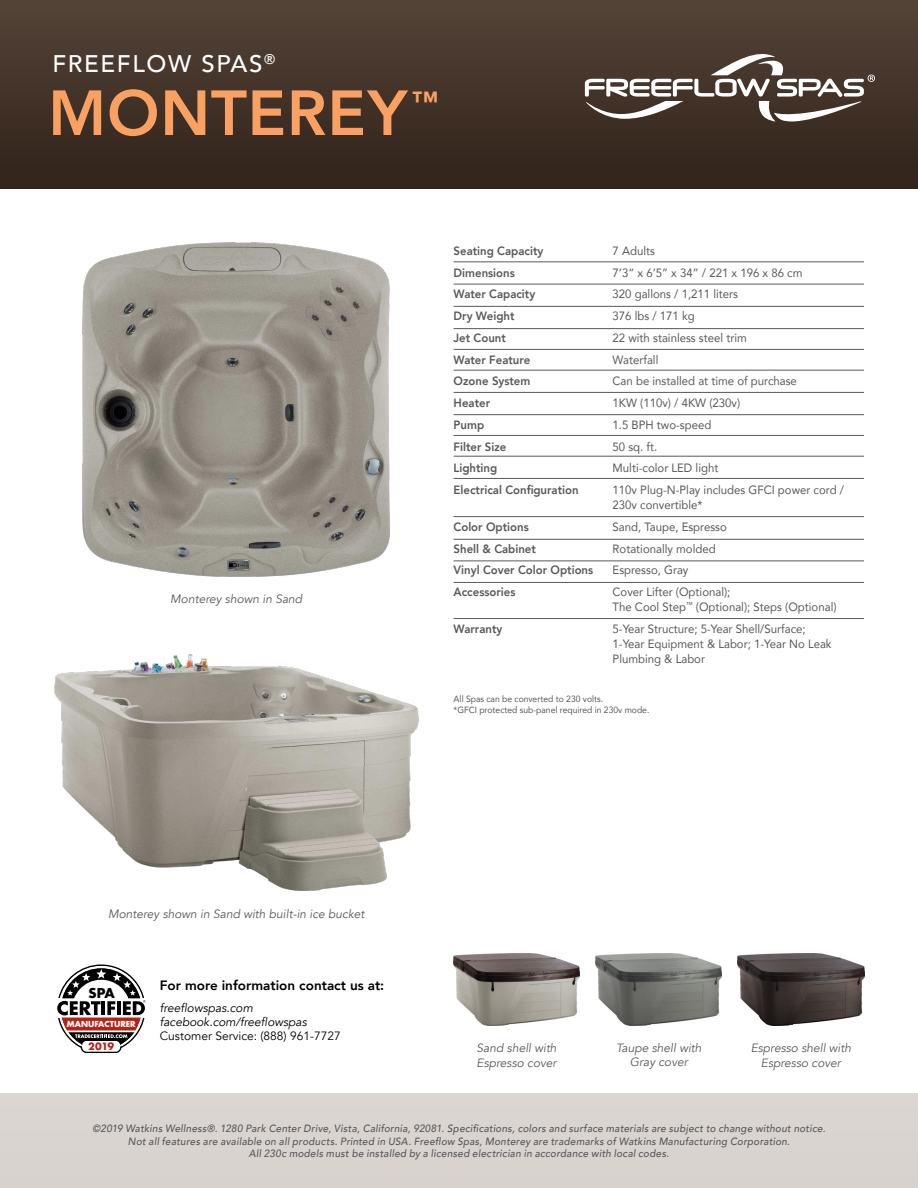
<style>
.page{position:relative;width:918px;height:1188px;background:#fff}
.page>*{position:absolute;margin:0;border:0;box-sizing:border-box;transform-origin:0 0}
.t1{font:800 63px "Avenir";letter-spacing:.01em;color:#f9a063}
.t2{font:800 26.25px "Avenir";color:#f9a063}
.t3{font:500 24px "Avenir";letter-spacing:.07em;color:#fff}
.t4{font:800 13.5px "Avenir";color:#000}
.t5{font:700 13.2px "Futura";color:#000}
.t6{font:12px/15px "Avenir";color:#58595b;scale:.95 1}
.t7{font:800 12px "Avenir";color:#58595b;scale:.95 1}
.t8{font:italic 12px/14.4px "Avenir";color:#58595b;text-align:center}
.t9{font:italic 12px/14.4px "Avenir";color:#000}
.t10{font:12px "Avenir";color:#000}
.t11{font:italic 500 10.5px/12.6px "Avenir";letter-spacing:.025em;color:#58595b;text-align:center;scale:.95 1}
.t12{font:700 9.75px "Futura";color:#b32317}
.t13{font:9px/10.5px "Avenir";color:#58595b;scale:.95 1}
.t14{font:700 8.1px "Futura";color:#fff}
</style>
<div class="page">
<div style="left:0;top:1094px;width:918px;height:94px;background:#d8d2ce"></div>
<div style="left:0;top:1px;width:918px;height:188px;background:linear-gradient(to bottom,#544337,#32231a)"></div>
<img style="left:83px;top:243px;width:307px;height:333px">
<img style="left:54px;top:655px;width:364px;height:236px">
<svg style="left:585px;top:48px;width:290px;height:80px;background:#65574f"></svg>
<img style="left:454px;top:953px;width:126px;height:73px">
<img style="left:738px;top:953px;width:126px;height:73px">
<img style="left:596px;top:953px;width:126px;height:73px">
<svg style="left:57px;top:964px;width:89px;height:89px"></svg>
<hr style="left:454px;top:262px;width:410px;height:1px;background:#58595b">
<hr style="left:454px;top:284px;width:410px;height:1px;background:#58595b">
<hr style="left:454px;top:306px;width:410px;height:1px;background:#58595b">
<hr style="left:454px;top:328px;width:410px;height:1px;background:#58595b">
<hr style="left:454px;top:349px;width:410px;height:1px;background:#58595b">
<hr style="left:454px;top:370px;width:410px;height:1px;background:#58595b">
<hr style="left:454px;top:392px;width:410px;height:1px;background:#58595b">
<hr style="left:454px;top:414px;width:410px;height:1px;background:#58595b">
<hr style="left:454px;top:435px;width:410px;height:1px;background:#58595b">
<hr style="left:454px;top:456px;width:410px;height:1px;background:#58595b">
<hr style="left:454px;top:478px;width:410px;height:1px;background:#58595b">
<hr style="left:454px;top:516px;width:410px;height:1px;background:#58595b">
<hr style="left:454px;top:539px;width:410px;height:1px;background:#58595b">
<hr style="left:454px;top:561px;width:410px;height:1px;background:#58595b">
<hr style="left:454px;top:582px;width:410px;height:1px;background:#58595b">
<hr style="left:454px;top:618px;width:410px;height:1px;background:#58595b">
<h3 class="t3" style="left:52px;top:50px;width:224px">FREEFLOW SPAS<sup>®</sup></h3>
<h1 class="t1" style="left:48px;top:87px;width:361px">MONTEREY</h1>
<h2 class="t2" style="left:412px;top:89px;width:28px">™</h2>
<p class="t8" style="left:170px;top:592px;width:134px">Monterey shown in Sand</p>
<p class="t7" style="left:454px;top:246px;width:96px">Seating Capacity</p>
<p class="t6" style="left:613px;top:244px;width:46px">7 Adults</p>
<p class="t7" style="left:454px;top:268px;width:66px">Dimensions</p>
<p class="t6" style="left:613px;top:266px;width:201px">7’3” x 6’5” x 34” / 221 x 196 x 86 cm</p>
<p class="t7" style="left:454px;top:289px;width:88px">Water Capacity</p>
<p class="t6" style="left:613px;top:288px;width:134px">320 gallons / 1,211 liters</p>
<p class="t7" style="left:454px;top:311px;width:66px">Dry Weight</p>
<p class="t6" style="left:613px;top:310px;width:88px">376 lbs / 171 kg</p>
<p class="t7" style="left:454px;top:333px;width:57px">Jet Count</p>
<p class="t6" style="left:613px;top:331px;width:143px">22 with stainless steel trim</p>
<p class="t7" style="left:454px;top:355px;width:82px">Water Feature</p>
<p class="t6" style="left:613px;top:353px;width:50px">Waterfall</p>
<p class="t7" style="left:454px;top:376px;width:82px">Ozone System</p>
<p class="t6" style="left:613px;top:375px;width:196px">Can be installed at time of purchase</p>
<p class="t7" style="left:454px;top:398px;width:40px">Heater</p>
<p class="t6" style="left:613px;top:397px;width:136px">1KW (110v) / 4KW (230v)</p>
<p class="t7" style="left:454px;top:420px;width:34px">Pump</p>
<p class="t6" style="left:613px;top:418px;width:106px">1.5 BPH two-speed</p>
<p class="t7" style="left:454px;top:441px;width:57px">Filter Size</p>
<p class="t6" style="left:613px;top:440px;width:49px">50 sq. ft.</p>
<p class="t7" style="left:454px;top:463px;width:48px">Lighting</p>
<p class="t6" style="left:613px;top:462px;width:113px">Multi-color LED light</p>
<p class="t7" style="left:454px;top:481px;width:133px">Electrical Configuration</p>
<p class="t6" style="left:613px;top:484px;width:245px">110v Plug-N-Play includes GFCI power cord /<br>230v convertible*</p>
<p class="t7" style="left:454px;top:522px;width:81px">Color Options</p>
<p class="t6" style="left:613px;top:519px;width:122px">Sand, Taupe, Espresso</p>
<p class="t7" style="left:454px;top:544px;width:88px">Shell &amp; Cabinet</p>
<p class="t6" style="left:613px;top:542px;width:110px">Rotationally molded</p>
<p class="t7" style="left:454px;top:565px;width:148px">Vinyl Cover Color Options</p>
<p class="t6" style="left:613px;top:564px;width:81px">Espresso, Gray</p>
<p class="t7" style="left:454px;top:587px;width:67px">Accessories</p>
<p class="t6" style="left:613px;top:586px;width:237px">Cover Lifter (Optional);<br>The Cool Step<sup>™</sup> (Optional); Steps (Optional)</p>
<p class="t7" style="left:454px;top:624px;width:53px">Warranty</p>
<p class="t6" style="left:613px;top:621px;width:232px">5-Year Structure; 5-Year Shell/Surface;<br>1-Year Equipment &amp; Labor; 1-Year No Leak<br>Plumbing &amp; Labor</p>
<p class="t13" style="left:454px;top:693px;width:208px">All Spas can be converted to 230 volts.<br>*GFCI protected sub-panel required in 230v mode.</p>
<p class="t8" style="left:108px;top:907px;width:258px">Monterey shown in Sand with built-in ice bucket</p>
<p class="t5" style="left:89px;top:986px;width:28px">SPA</p>
<p class="t14" style="left:67px;top:1020px;width:70px">MANUFACTURER</p>
<p class="t12" style="left:88px;top:1041px;width:28px">2019</p>
<p class="t4" style="left:160px;top:980px;width:226px">For more information contact us at:</p>
<p class="t9" style="left:160px;top:1001px;width:149px">freeflowspas.com facebook.com/freeflowspas</p>
<p class="t10" style="left:160px;top:1032px;width:182px">Customer Service: (888) 961-7727</p>
<p class="t8" style="left:477px;top:1041px;width:82px;text-align:left">Sand shell with<br>Espresso cover</p>
<p class="t8" style="left:751px;top:1041px;width:102px">Espresso shell with<br>Espresso cover</p>
<p class="t8" style="left:616px;top:1041px;width:87px">Taupe shell with<br>Gray cover</p>
<p class="t11" style="left:92px;top:1122px;width:773px">©2019 Watkins Wellness®. 1280 Park Center Drive, Vista, California, 92081. Specifications, colors and surface materials are subject to change without notice.<br>Not all features are available on all products. Printed in USA. Freeflow Spas, Monterey are trademarks of Watkins Manufacturing Corporation.<br>All 230c models must be installed by a licensed electrician in accordance with local codes.</p>
</div>
